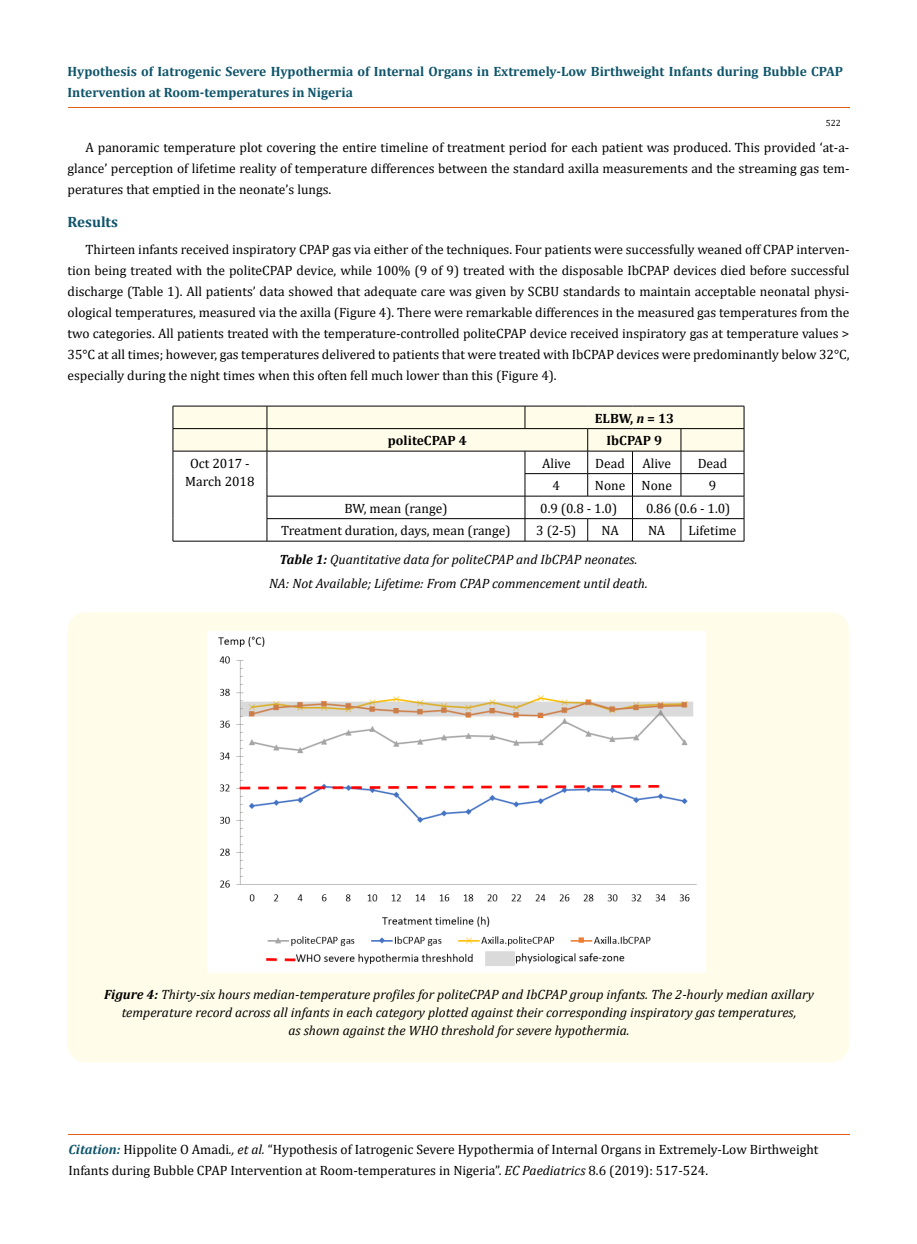
<style>
.page{position:relative;width:917px;height:1244px;background:#fff}
.page>*{position:absolute;margin:0;border:0;box-sizing:border-box;transform-origin:0 0}
.t1{font:700 15px "Cambria";color:#0e546a}
.t2{font:13.5px/21px "Cambria";color:#000;text-align:justify}
.t3{font:italic 13.5px/18px "Cambria";color:#000;text-align:center}
.t4{font:700 13.5px/21px "Cambria";color:#0e546a}
.t5{font:700 13.5px "Cambria";color:#000}
.t6{font:9px "Cambria";color:#000}
.s1{font-style:italic}
.s2{font-weight:700}
.s3{font-weight:700;font-style:italic;color:#0e546a}
</style>
<div class="page">
<hr style="left:68px;top:108px;width:781px;height:1px;background:#e05d1a">
<hr style="left:68px;top:1134px;width:781px;height:1px;background:#e05d1a">
<svg style="left:173px;top:406px;width:571px;height:135px"></svg>
<hr style="left:173px;top:541px;width:94px;height:1px;background:#000">
<hr style="left:267px;top:541px;width:258px;height:1px;background:#000">
<hr style="left:525px;top:541px;width:62px;height:1px;background:#000">
<hr style="left:587px;top:541px;width:45px;height:1px;background:#000">
<hr style="left:632px;top:541px;width:49px;height:1px;background:#000">
<hr style="left:681px;top:541px;width:63px;height:1px;background:#000">
<div style="left:68px;top:612px;width:781px;height:450px;background:#fffde9;border-radius:18px"></div>
<img style="left:207px;top:631px;width:498px;height:341px">
<p class="t4" style="left:68px;top:60px;width:777px">Hypothesis of Iatrogenic Severe Hypothermia of Internal Organs in Extremely-Low Birthweight Infants during Bubble CPAP<br>Intervention at Room-temperatures in Nigeria</p>
<p class="t6" style="left:825px;top:118px;width:16px">522</p>
<p class="t2" style="left:68px;top:137px;width:783px;text-indent:18px">A panoramic temperature plot covering the entire timeline of treatment period for each patient was produced. This provided ‘at-a&shy;glance’ perception of lifetime reality of temperature differences between the standard axilla measurements and the streaming gas tem&shy;peratures that emptied in the neonate’s lungs.</p>
<p class="t1" style="left:68px;top:211px;width:52px">Results</p>
<p class="t2" style="left:68px;top:239px;width:783px;text-indent:18px">Thirteen infants received inspiratory CPAP gas via either of the techniques. Four patients were successfully weaned off CPAP interven&shy;tion being treated with the politeCPAP device, while 100% (9 of 9) treated with the disposable IbCPAP devices died before successful discharge (Table 1). All patients’ data showed that adequate care was given by SCBU standards to maintain acceptable neonatal physi&shy;ological temperatures, measured via the axilla (Figure 4). There were remarkable differences in the measured gas temperatures from the two categories. All patients treated with the temperature-controlled politeCPAP device received inspiratory gas at temperature values &gt; 35°C at all times; however, gas temperatures delivered to patients that were treated with IbCPAP devices were predominantly below 32°C, especially during the night times when this often fell much lower than this (Figure 4).</p>
<p class="t5" style="left:594px;top:408px;width:81px">ELBW, <span class="s1">n</span> = 13</p>
<p class="t5" style="left:388px;top:431px;width:80px">politeCPAP 4</p>
<p class="t5" style="left:606px;top:431px;width:57px">IbCPAP 9</p>
<p class="t2" style="left:185px;top:454px;width:71px;line-height:18px;text-align:center">Oct 2017 -<br>March 2018</p>
<p class="t2" style="left:542px;top:452px;width:30px">Alive</p>
<p class="t2" style="left:595px;top:452px;width:31px">Dead</p>
<p class="t2" style="left:642px;top:452px;width:30px">Alive</p>
<p class="t2" style="left:697px;top:452px;width:31px">Dead</p>
<p class="t2" style="left:552px;top:475px;width:9px">4</p>
<p class="t2" style="left:595px;top:475px;width:79px">None None</p>
<p class="t2" style="left:708px;top:475px;width:9px">9</p>
<p class="t2" style="left:344px;top:497px;width:105px">BW, mean (range)</p>
<p class="t2" style="left:540px;top:497px;width:78px">0.9 (0.8 - 1.0)</p>
<p class="t2" style="left:646px;top:497px;width:86px">0.86 (0.6 - 1.0)</p>
<p class="t2" style="left:281px;top:520px;width:231px">Treatment duration, days, mean (range)</p>
<p class="t2" style="left:536px;top:520px;width:42px">3 (2-5)</p>
<p class="t2" style="left:601px;top:520px;width:19px">NA</p>
<p class="t2" style="left:648px;top:520px;width:19px">NA</p>
<p class="t2" style="left:688px;top:520px;width:49px">Lifetime</p>
<p class="t3" style="left:269px;top:547px;width:380px;line-height:24px"><span class="s2">Table 1:</span> Quantitative data for politeCPAP and IbCPAP neonates.<br>NA: Not Available; Lifetime: From CPAP commencement until death.</p>
<p class="t3" style="left:104px;top:984px;width:711px"><span class="s2">Figure 4:</span> Thirty-six hours median-temperature profiles for politeCPAP and IbCPAP group infants. The 2-hourly median axillary temperature record across all infants in each category plotted against their corresponding inspiratory gas temperatures,<br>as shown against the WHO threshold for severe hypothermia.</p>
<p class="t2" style="left:68px;top:1138px;width:751px"><span class="s3">Citation:</span> Hippolite O Amadi<span class="s1">., et al.</span> “Hypothesis of Iatrogenic Severe Hypothermia of Internal Organs in Extremely-Low Birthweight<br>Infants during Bubble CPAP Intervention at Room-temperatures in Nigeria”. <span class="s1">EC Paediatrics</span> 8.6 (2019): 517-524.</p>
</div>
